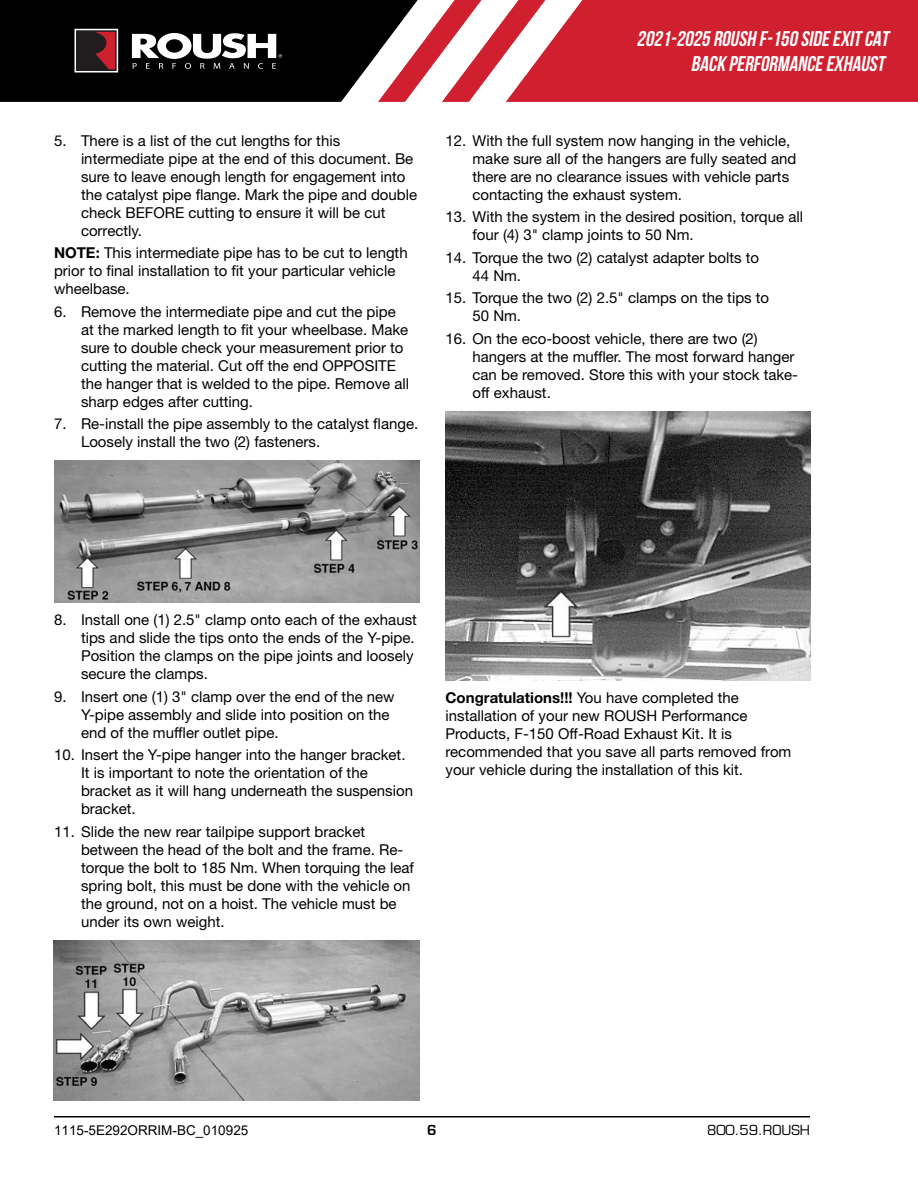
<style>
.page{position:relative;width:918px;height:1188px;background:#fff}
.page>*{position:absolute;margin:0;border:0;box-sizing:border-box;transform-origin:0 0}
.t1{font:italic 700 21.3px/25.5px "Bebas Neue";color:#fff;text-align:right}
.t2{font:15px/18px "Helvetica Neue LT Std";color:#000}
.t3{font:13.5px "Arial";color:#000}
.t4{font:13.5px "Eurostile LT Std";color:#000}
.t5{font:600 13.5px "Eurostile LT Std";color:#000}
.s1{font-weight:700}
.s2{font-style:inherit}
</style>
<div class="page">
<hr style="left:54px;top:1116px;width:756px;height:2px;background:#000">
<img style="left:54px;top:461px;width:365px;height:142px">
<img style="left:54px;top:940px;width:365px;height:161px">
<img style="left:446px;top:411px;width:365px;height:270px">
<img style="left:0;top:0;width:918px;height:102px">
<svg style="left:75px;top:29px;width:43px;height:44px;background:#63373b"></svg>
<svg style="left:132px;top:33px;width:150px;height:36px"></svg>
<p class="t2" style="left:81px;top:131px;width:338px;text-indent:-27px">5. There is a list of the cut lengths for this intermediate pipe at the end of this document. Be sure to leave enough length for engagement into the catalyst pipe flange. Mark the pipe and double check BEFORE cutting to ensure it will be cut correctly.</p>
<p class="t2" style="left:54px;top:244px;width:355px"><span class="s1">NOTE:</span> This intermediate pipe has to be cut to length prior to final installation to fit your particular vehicle wheelbase.</p>
<p class="t2" style="left:81px;top:302px;width:330px;text-indent:-27px">6. Remove the intermediate pipe and cut the pipe at the marked length to fit your wheelbase. Make sure to double check your measurement prior to cutting the material. Cut off the end OPPOSITE the hanger that is welded to the pipe. Remove all sharp edges after cutting.</p>
<p class="t2" style="left:81px;top:415px;width:339px;text-indent:-27px">7. Re-install the pipe assembly to the catalyst flange.<br>Loosely install the two (2) fasteners.</p>
<h1 class="t1" style="left:637px;top:25px;width:257px">2021-2025 ROUSH F-150 SIDE EXIT CAT<br>BACK PERFORMANCE EXHAUST</h1>
<p class="t2" style="left:472px;top:131px;width:325px;text-indent:-27px">12. With the full system now hanging in the vehicle, make sure all of the hangers are fully seated and there are no clearance issues with vehicle parts contacting the exhaust system.</p>
<p class="t2" style="left:472px;top:208px;width:332px;text-indent:-27px">13. With the system in the desired position, torque all four (4) 3" clamp joints to 50 Nm.</p>
<p class="t2" style="left:472px;top:248px;width:288px;text-indent:-27px">14. Torque the two (2) catalyst adapter bolts to<br>44 Nm.</p>
<p class="t2" style="left:472px;top:289px;width:298px;text-indent:-27px">15. Torque the two (2) 2.5" clamps on the tips to<br>50 Nm.</p>
<p class="t2" style="left:472px;top:329px;width:327px;text-indent:-27px">16. On the eco-boost vehicle, there are two (2) hangers at the muffler. The most forward hanger can be removed. Store this with your stock take&shy;off exhaust.</p>
<p class="t2" style="left:81px;top:611px;width:337px;text-indent:-27px">8. Install one (1) 2.5" clamp onto each of the exhaust tips and slide the tips onto the ends of the Y-pipe.<br>Position the clamps on the pipe joints and loosely secure the clamps.</p>
<p class="t2" style="left:81px;top:687px;width:315px;text-indent:-27px">9. Insert one (1) 3" clamp over the end of the new<br>Y-pipe assembly and slide into position on the end of the muffler outlet pipe.</p>
<p class="t2" style="left:81px;top:746px;width:334px;text-indent:-27px">10. Insert the Y-pipe hanger into the hanger bracket.<br>It is important to note the orientation of the bracket as it will hang underneath the suspension bracket.</p>
<p class="t2" style="left:81px;top:822px;width:334px;text-indent:-27px">11. Slide the new rear tailpipe support bracket between the head of the bolt and the frame. Re&shy;torque the bolt to 185 Nm. When torquing the leaf spring bolt, this must be done with the vehicle on the ground, not on a hoist. The vehicle must be under its own weight.</p>
<p class="t2" style="left:446px;top:689px;width:347px"><span class="s1">Congratulations!!!</span> You have completed the installation of your new ROUSH Performance Products, F-150 Off-Road Exhaust Kit. It is recommended that you save all parts removed from your vehicle during the installation of this kit.</p>
<p class="t3" style="left:54px;top:1121px;width:196px">1115-5E292ORRIM-B<span class="s2">C</span>_<span class="s2">010925</span></p>
<p class="t5" style="left:427px;top:1122px;width:11px">6</p>
<p class="t4" style="left:707px;top:1122px;width:104px">800.59.ROUSH</p>
</div>
